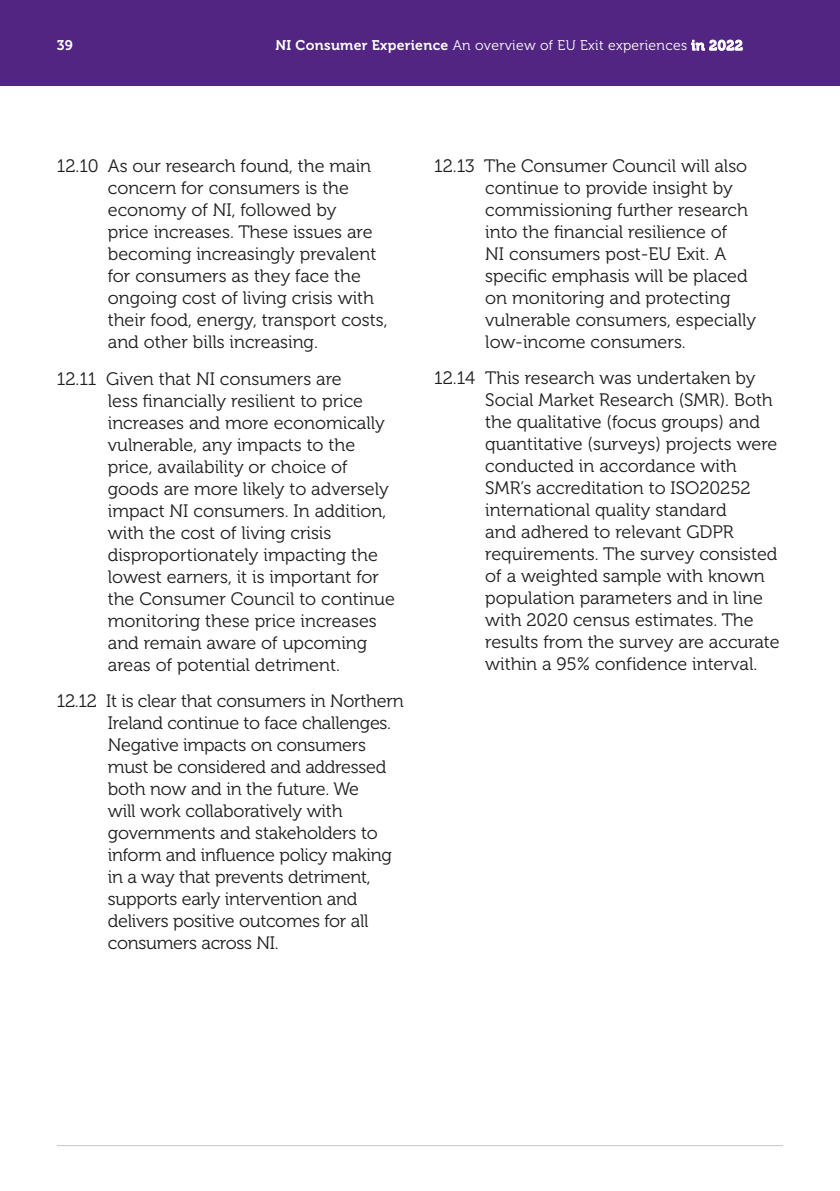
<style>
.page{position:relative;width:840px;height:1191px;background:#fff}
.page>*{position:absolute;margin:0;border:0;box-sizing:border-box;transform-origin:0 0}
.t1{font:18px/22px "Museo 300";color:#1d1d1b}
.t2{font:14px "Museo 300";letter-spacing:.02em;color:#fff}
.t3{font:14px "Museo 700";color:#fff}
.s1{font-family:"Museo 700"}
</style>
<div class="page">
<div style="left:0;top:0;width:839px;height:85px;background:#522583"></div>
<hr style="left:57px;top:1145px;width:725px;height:1px;background:#c6c6c6">
<p class="t3" style="left:57px;top:38px;width:18px">39</p>
<p class="t2" style="left:275px;top:38px;width:468px"><span class="s1">NI Consumer Experience</span> An overview of EU Exit experiences <span class="s1">in 2022</span></p>
<p class="t1" style="left:108px;top:155px;width:281px;text-indent:-51px">12.10 As our research found, the main concern for consumers is the economy of NI, followed by<br>price increases. These issues are becoming increasingly prevalent for consumers as they face the ongoing cost of living crisis with their food, energy, transport costs, and other bills increasing.</p>
<p class="t1" style="left:108px;top:368px;width:288px;text-indent:-51px">12.11 Given that NI consumers are<br>less fnancially resilient to price increases and more economically vulnerable, any impacts to the price, availability or choice of goods are more likely to adversely impact NI consumers. In addition, with the cost of living crisis disproportionately impacting the lowest earners, it is important for the Consumer Council to continue monitoring these price increases and remain aware of upcoming areas of potential detriment.</p>
<p class="t1" style="left:108px;top:690px;width:297px;text-indent:-51px">12.12 It is clear that consumers in Northern<br>Ireland continue to face challenges.<br>Negative impacts on consumers must be considered and addressed both now and in the future. We<br>will work collaboratively with governments and stakeholders to inform and infuence policy making in a way that prevents detriment, supports early intervention and delivers positive outcomes for all consumers across NI.</p>
<p class="t1" style="left:485px;top:155px;width:272px;text-indent:-51px">12.13 The Consumer Council will also continue to provide insight by commissioning further research into the fnancial resilience of<br>NI consumers post-EU Exit. A specifc emphasis will be placed on monitoring and protecting vulnerable consumers, especially low-income consumers.</p>
<p class="t1" style="left:485px;top:367px;width:296px;text-indent:-51px">12.14 This research was undertaken by Social Market Research (SMR). Both the qualitative (focus groups) and quantitative (surveys) projects were conducted in accordance with SMR’s accreditation to ISO20252 international quality standard<br>and adhered to relevant GDPR requirements. The survey consisted of a weighted sample with known population parameters and in line with 2020 census estimates. The results from the survey are accurate within a 95% confidence interval.</p>
</div>
